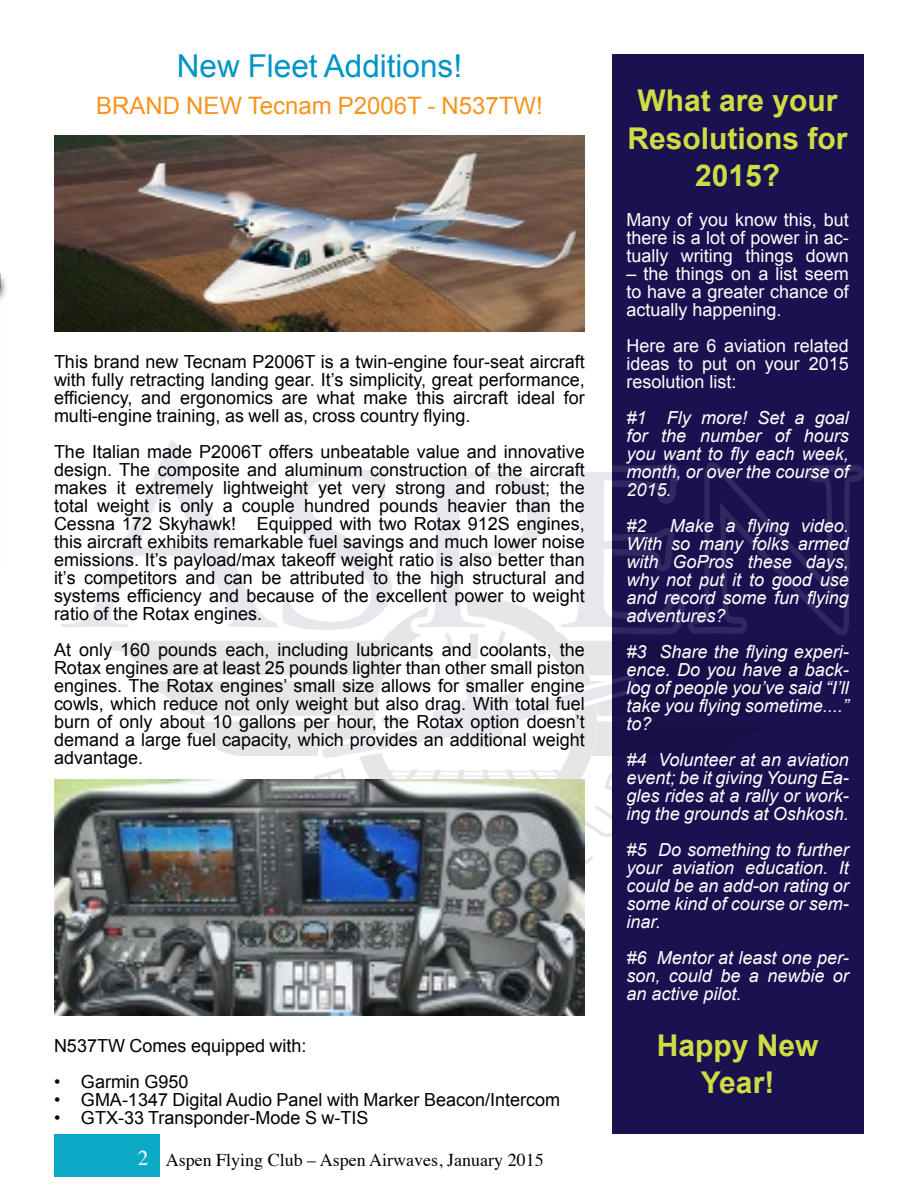
<style>
.page{position:relative;width:918px;height:1188px;background:#fff}
.page>*{position:absolute;margin:0;border:0;box-sizing:border-box;transform-origin:0 0}
.t1{font:31.5px "Arial";color:#0095c7}
.t2{font:700 30px/37.5px "Arial";color:#cfdd42;text-align:center}
.t3{font:24px "Arial";color:#f7941e}
.t4{font:18px/18px "Arial";color:#000;text-align:justify}
.t5{font:italic 18px/18px "Arial";color:#fff;text-align:justify}
.t6{font:18px/18px "Arial";color:#fff;text-align:justify}
.t7{font:18px "Times";color:#000}
.s1{font-size:21px;color:#fff}
</style>
<div class="page">
<div style="left:0;top:272px;width:8px;height:31px;background:#000;opacity:.77"></div>
<div style="left:612px;top:54px;width:252px;height:1080px;background:#1a1250"></div>
<svg style="left:61px;top:441px;width:803px;height:424px"></svg>
<img style="left:54px;top:136px;width:531px;height:196px">
<img style="left:54px;top:780px;width:531px;height:236px">
<div style="left:54px;top:1134px;width:105px;height:42px;background:#0ba9c6"></div>
<h1 class="t1" style="left:177px;top:45px;width:287px">New Fleet Additions!</h1>
<h3 class="t3" style="left:96px;top:90px;width:448px">BRAND NEW Tecnam P2006T - N537TW!</h3>
<p class="t4" style="left:54px;top:353px;width:532px">This brand new Tecnam P2006T is a twin-engine four-seat aircraft with fully retracting landing gear. It’s simplicity, great performance, efficiency, and ergonomics are what make this aircraft ideal for multi-engine training, as well as, cross country flying.</p>
<p class="t4" style="left:54px;top:443px;width:532px">The Italian made P2006T offers unbeatable value and innovative design. The composite and aluminum construction of the aircraft makes it extremely lightweight yet very strong and robust; the total weight is only a couple hundred pounds heavier than the Cessna 172 Skyhawk! Equipped with two Rotax 912S engines, this aircraft exhibits remarkable fuel savings and much lower noise emissions. It’s payload/max takeoff weight ratio is also better than it’s competitors and can be attributed to the high structural and systems efficiency and because of the excellent power to weight ratio of the Rotax engines.</p>
<p class="t4" style="left:54px;top:641px;width:532px">At only 160 pounds each, including lubricants and coolants, the Rotax engines are at least 25 pounds lighter than other small piston engines. The Rotax engines’ small size allows for smaller engine cowls, which reduce not only weight but also drag. With total fuel burn of only about 10 gallons per hour, the Rotax option doesn’t demand a large fuel capacity, which provides an additional weight advantage.</p>
<p class="t4" style="left:54px;top:1037px;width:254px">N537TW Comes equipped with:</p>
<p class="t4" style="left:54px;top:1073px;width:136px">• Garmin G950</p>
<p class="t4" style="left:54px;top:1091px;width:508px">• GMA-1347 Digital Audio Panel with Marker Beacon/Intercom</p>
<p class="t4" style="left:54px;top:1109px;width:316px">• GTX-33 Transponder-Mode S w-TIS</p>
<p class="t7" style="left:138px;top:1143px;width:407px"><span class="s1">2</span> Aspen Flying Club – Aspen Airwaves, January 2015</p>
<h2 class="t2" style="left:628px;top:83px;width:222px">What are your<br>Resolutions for<br>2015?</h2>
<p class="t6" style="left:626px;top:211px;width:224px">Many of you know this, but there is a lot of power in ac&shy;tually writing things down</p>
<p class="t6" style="left:626px;top:265px;width:224px">– the things on a list seem to have a greater chance of actually happening.</p>
<p class="t6" style="left:626px;top:337px;width:224px">Here are 6 aviation related ideas to put on your 2015 resolution list:</p>
<p class="t5" style="left:626px;top:409px;width:224px">#1 Fly more! Set a goal for the number of hours you want to fly each week, month, or over the course of 2015.</p>
<p class="t5" style="left:626px;top:517px;width:22px">#2</p>
<p class="t5" style="left:626px;top:517px;width:224px;text-indent:43px">Make a flying video.<br>With so many folks armed with GoPros these days, why not put it to good use and record some fun flying adventures?</p>
<p class="t5" style="left:626px;top:643px;width:224px">#3 Share the flying experi&shy;ence. Do you have a back&shy;log of people you’ve said “I’ll take you flying sometime....” to?</p>
<p class="t5" style="left:626px;top:751px;width:224px">#4 Volunteer at an aviation event; be it giving Young Ea&shy;gles rides at a rally or work&shy;ing the grounds at Oshkosh.</p>
<p class="t5" style="left:626px;top:841px;width:224px">#5 Do something to further your aviation education. It could be an add-on rating or some kind of course or sem&shy;inar.</p>
<p class="t5" style="left:626px;top:949px;width:224px">#6 Mentor at least one per&shy;son, could be a newbie or an active pilot.</p>
<h2 class="t2" style="left:657px;top:1027px;width:163px">Happy New<br>Year!</h2>
</div>
